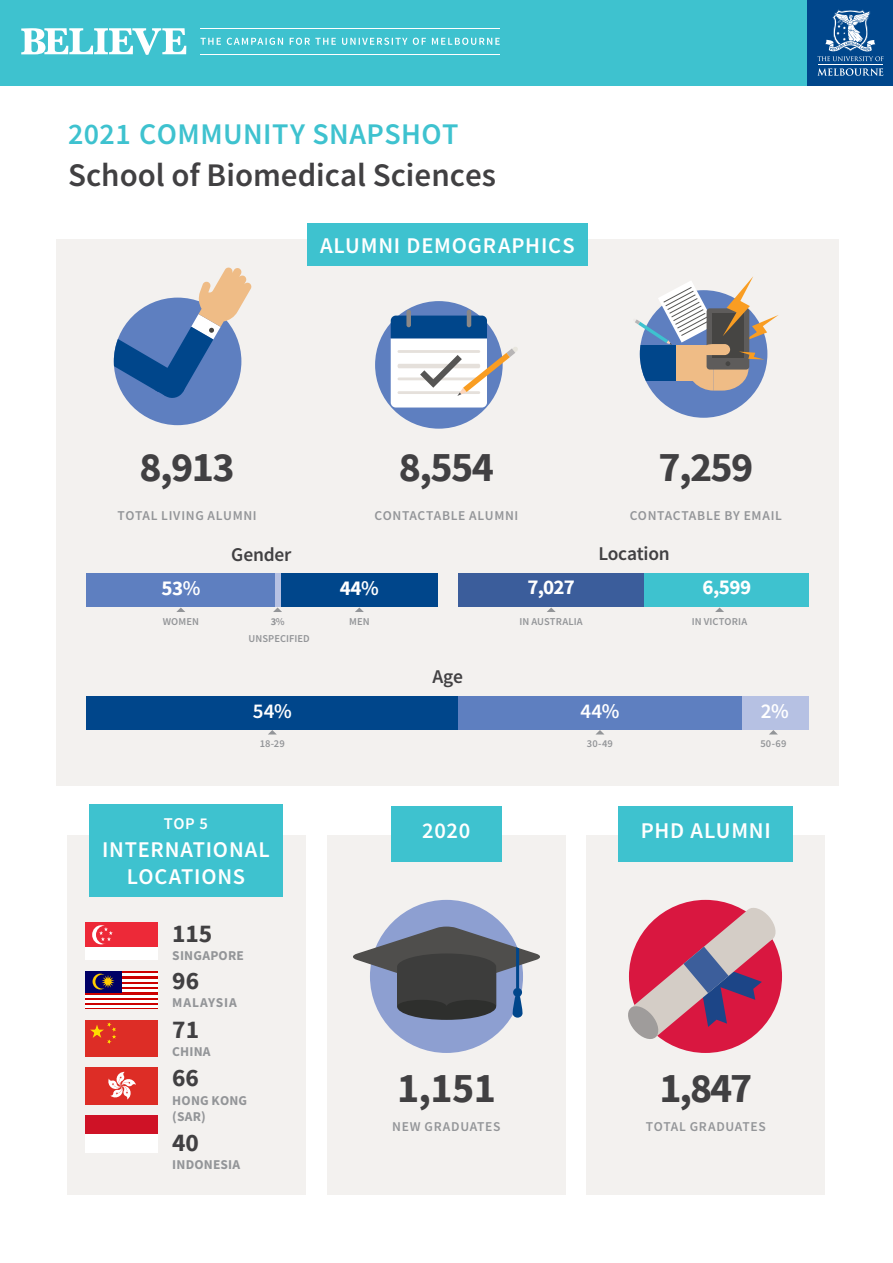
<style>
.page{position:relative;width:893px;height:1263px;background:#fff}
.page>*{position:absolute;margin:0;border:0;box-sizing:border-box;transform-origin:0 0}
.t1{font:700 42px "Source Sans Pro";letter-spacing:-.035em;color:#414042}
.t2{font:600 33px "Source Sans Pro";color:#414042}
.t3{font:600 30px "Source Sans Pro";letter-spacing:.015em;color:#3ec2cf}
.t4{font:700 25.35px "Source Sans Pro";letter-spacing:-.005em;color:#414042}
.t5{font:600 22.5px/27px "Source Sans Pro";letter-spacing:.035em;color:#fff;text-align:center}
.t6{font:700 21px "Source Sans Pro";letter-spacing:-.025em;color:#fff}
.t7{font:600 21px "Source Sans Pro";color:#fff}
.t8{font:600 19.5px "Source Sans Pro";letter-spacing:-.01em;color:#414042}
.t9{font:600 16.5px "Source Sans Pro";color:#fff}
.t10{font:600 13.5px "Source Sans Pro";letter-spacing:.05em;color:#939598}
.t11{font:700 13.5px/16.2px "Source Sans Pro";letter-spacing:.015em;color:#939598}
.t12{font:700 13.5px "Source Sans Pro";letter-spacing:.06em;color:#939598}
.t13{font:600 10.5px/16.8px "Source Sans Pro";letter-spacing:.01em;color:#939598;text-align:center}
.s1{font-weight:600}
.s2{font-weight:700}
</style>
<div class="page">
<div style="left:0;top:0;width:893px;height:85px;background:#3ec2cf"></div>
<svg style="left:21px;top:28px;width:165px;height:27px"></svg>
<hr style="left:200px;top:28px;width:300px;height:1px;background:#fff">
<hr style="left:200px;top:54px;width:300px;height:1px;background:#fff">
<svg style="left:200px;top:38px;width:300px;height:7px"></svg>
<div style="left:808px;top:0;width:85px;height:85px;background:#00468b"></div>
<hr style="left:818px;top:65px;width:65px;height:1px;background:#fff">
<svg style="left:817px;top:68px;width:66px;height:8px"></svg>
<svg style="left:817px;top:9px;width:66px;height:52px"></svg>
<div style="left:327px;top:836px;width:238px;height:359px;background:#f3f1ef"></div>
<div style="left:391px;top:806px;width:110px;height:55px;background:#3ec2cf"></div>
<div style="left:370px;top:900px;width:153px;height:153px;background:#8d9fd1;border-radius:50%"></div>
<svg style="left:353px;top:926px;width:187px;height:94px"></svg>
<div style="left:513px;top:988px;width:9px;height:9px;background:#00468b;border-radius:50%"></div>
<div style="left:513px;top:992px;width:9px;height:26px;background:#00468b;border-radius:5px"></div>
<div style="left:56px;top:239px;width:782px;height:546px;background:#f3f1ef"></div>
<div style="left:640px;top:290px;width:127px;height:128px;background:#5e7fc0;border-radius:50%"></div>
<svg style="left:635px;top:276px;width:144px;height:115px"></svg>
<div style="left:114px;top:298px;width:127px;height:127px;background:#5e7fc0;border-radius:50%"></div>
<svg style="left:114px;top:267px;width:138px;height:133px"></svg>
<div style="left:375px;top:301px;width:128px;height:128px;background:#5e7fc0;border-radius:50%"></div>
<div style="left:406px;top:310px;width:5px;height:17px;background:#8b8887;border-radius:2px"></div>
<hr style="left:467px;top:310px;width:4px;height:17px;background:#8b8887;border-radius:2px">
<svg style="left:391px;top:316px;width:127px;height:91px"></svg>
<svg style="left:176px;top:607px;width:9px;height:5px"></svg>
<svg style="left:355px;top:607px;width:9px;height:5px"></svg>
<svg style="left:273px;top:607px;width:9px;height:5px"></svg>
<div style="left:307px;top:223px;width:280px;height:43px;background:#3ec2cf"></div>
<div style="left:587px;top:836px;width:238px;height:359px;background:#f3f1ef"></div>
<div style="left:619px;top:806px;width:174px;height:55px;background:#3ec2cf"></div>
<div style="left:629px;top:900px;width:153px;height:153px;background:#d91740;border-radius:50%"></div>
<svg style="left:628px;top:905px;width:150px;height:136px"></svg>
<div style="left:281px;top:573px;width:157px;height:33px;background:#00468b"></div>
<div style="left:274px;top:573px;width:7px;height:33px;background:#b6c1e3"></div>
<div style="left:87px;top:573px;width:188px;height:33px;background:#5e7fc0"></div>
<div style="left:458px;top:573px;width:186px;height:33px;background:#3b5d9b"></div>
<svg style="left:547px;top:607px;width:9px;height:5px"></svg>
<div style="left:68px;top:836px;width:238px;height:359px;background:#f3f1ef"></div>
<div style="left:85px;top:922px;width:73px;height:25px;background:#ed2938"></div>
<div style="left:85px;top:947px;width:73px;height:13px;background:#fff"></div>
<svg style="left:92px;top:925px;width:18px;height:19px"></svg>
<div style="left:96px;top:926px;width:17px;height:18px;background:#ed2938;border-radius:50%"></div>
<svg style="left:99px;top:927px;width:14px;height:14px"></svg>
<svg style="left:85px;top:971px;width:73px;height:34px"></svg>
<hr style="left:85px;top:1005px;width:73px;height:3px;background:#fff">
<hr style="left:85px;top:1000px;width:73px;height:3px;background:#fff">
<hr style="left:85px;top:995px;width:73px;height:2px;background:#fff">
<hr style="left:85px;top:989px;width:73px;height:3px;background:#fff">
<hr style="left:85px;top:984px;width:73px;height:3px;background:#fff">
<hr style="left:85px;top:979px;width:73px;height:2px;background:#fff">
<hr style="left:85px;top:974px;width:73px;height:2px;background:#fff">
<div style="left:85px;top:971px;width:37px;height:21px;background:#006"></div>
<svg style="left:93px;top:974px;width:21px;height:15px"></svg>
<div style="left:85px;top:1020px;width:73px;height:36px;background:#dd2d26"></div>
<svg style="left:90px;top:1022px;width:26px;height:22px"></svg>
<div style="left:85px;top:1067px;width:73px;height:37px;background:#dd2d26"></div>
<svg style="left:108px;top:1071px;width:28px;height:29px"></svg>
<div style="left:85px;top:1115px;width:73px;height:37px;background:#cf1226"></div>
<div style="left:85px;top:1134px;width:73px;height:18px;background:#fff"></div>
<div style="left:89px;top:804px;width:194px;height:92px;background:#3ec2cf"></div>
<svg style="left:268px;top:730px;width:8px;height:4px"></svg>
<div style="left:86px;top:696px;width:372px;height:33px;background:#00468b"></div>
<svg style="left:596px;top:730px;width:8px;height:4px"></svg>
<svg style="left:769px;top:730px;width:8px;height:4px"></svg>
<div style="left:741px;top:696px;width:68px;height:33px;background:#b6c1e3"></div>
<div style="left:458px;top:696px;width:284px;height:33px;background:#5e7fc0"></div>
<div style="left:644px;top:573px;width:164px;height:33px;background:#3ec2cf"></div>
<svg style="left:715px;top:607px;width:9px;height:5px"></svg>
<h3 class="t3" style="left:68px;top:114px;width:392px">2021 COMMUNITY SNAPSHOT</h3>
<h2 class="t2" style="left:68px;top:153px;width:429px">School of Biomedical Sciences</h2>
<h3 class="t5" style="left:320px;top:232px;width:256px">ALUMNI DEMOGRAPHICS</h3>
<h1 class="t1" style="left:139px;top:438px;width:97px">8,913</h1>
<p class="t10" style="left:117px;top:507px;width:141px">TOTAL LIVING ALUMNI</p>
<h1 class="t1" style="left:399px;top:438px;width:97px">8,554</h1>
<p class="t10" style="left:375px;top:507px;width:145px">CONTACTABLE ALUMNI</p>
<h1 class="t1" style="left:658px;top:438px;width:96px">7,259</h1>
<p class="t10" style="left:630px;top:507px;width:154px">CONTACTABLE BY EMAIL</p>
<h3 class="t8" style="left:231px;top:541px;width:62px">Gender</h3>
<h3 class="t8" style="left:598px;top:541px;width:73px">Location</h3>
<h3 class="t6" style="left:162px;top:573px;width:40px">53<span class="s1">%</span></h3>
<h3 class="t6" style="left:340px;top:573px;width:40px">44<span class="s1">%</span></h3>
<h3 class="t6" style="left:527px;top:573px;width:49px">7,027</h3>
<p class="t13" style="left:519px;top:613px;width:65px">IN AUSTRALIA</p>
<p class="t13" style="left:249px;top:613px;width:63px"><span class="s2">3</span>%<br>UNSPECIFIED</p>
<p class="t13" style="left:163px;top:613px;width:38px">WOMEN</p>
<p class="t13" style="left:349px;top:613px;width:22px">MEN</p>
<h3 class="t8" style="left:432px;top:663px;width:32px">Age</h3>
<h3 class="t6" style="left:703px;top:573px;width:50px">6,599</h3>
<p class="t13" style="left:692px;top:613px;width:57px">IN VICTORIA</p>
<h3 class="t7" style="left:253px;top:697px;width:40px">54%</h3>
<p class="t13" style="left:260px;top:735px;width:27px">18-29</p>
<p class="t9" style="left:164px;top:812px;width:46px">TOP 5</p>
<h3 class="t5" style="left:102px;top:835px;width:169px">INTERNATIONAL<br>LOCATIONS</h3>
<h3 class="t4" style="left:172px;top:916px;width:42px">115</h3>
<p class="t11" style="left:172px;top:947px;width:73px">SINGAPORE</p>
<h3 class="t4" style="left:172px;top:963px;width:28px">96</h3>
<p class="t12" style="left:172px;top:994px;width:66px">MALAYSIA</p>
<h3 class="t4" style="left:172px;top:1012px;width:28px">71</h3>
<p class="t11" style="left:172px;top:1043px;width:40px">CHINA</p>
<h3 class="t4" style="left:172px;top:1061px;width:28px">66</h3>
<p class="t11" style="left:172px;top:1092px;width:76px">HONG KONG (SAR)</p>
<h3 class="t4" style="left:172px;top:1125px;width:28px">40</h3>
<p class="t11" style="left:172px;top:1156px;width:69px">INDONESIA</p>
<h3 class="t5" style="left:422px;top:816px;width:50px">2020</h3>
<h3 class="t7" style="left:580px;top:697px;width:41px">44%</h3>
<h3 class="t7" style="left:761px;top:697px;width:30px">2%</h3>
<p class="t13" style="left:587px;top:735px;width:28px">30-49</p>
<p class="t13" style="left:760px;top:735px;width:28px">50-69</p>
<h3 class="t5" style="left:641px;top:816px;width:131px">PHD ALUMNI</h3>
<h1 class="t1" style="left:397px;top:1059px;width:100px">1,151</h1>
<p class="t10" style="left:392px;top:1117px;width:110px">NEW GRADUATES</p>
<h1 class="t1" style="left:660px;top:1059px;width:94px">1,847</h1>
<p class="t10" style="left:646px;top:1117px;width:121px">TOTAL GRADUATES</p>
</div>
